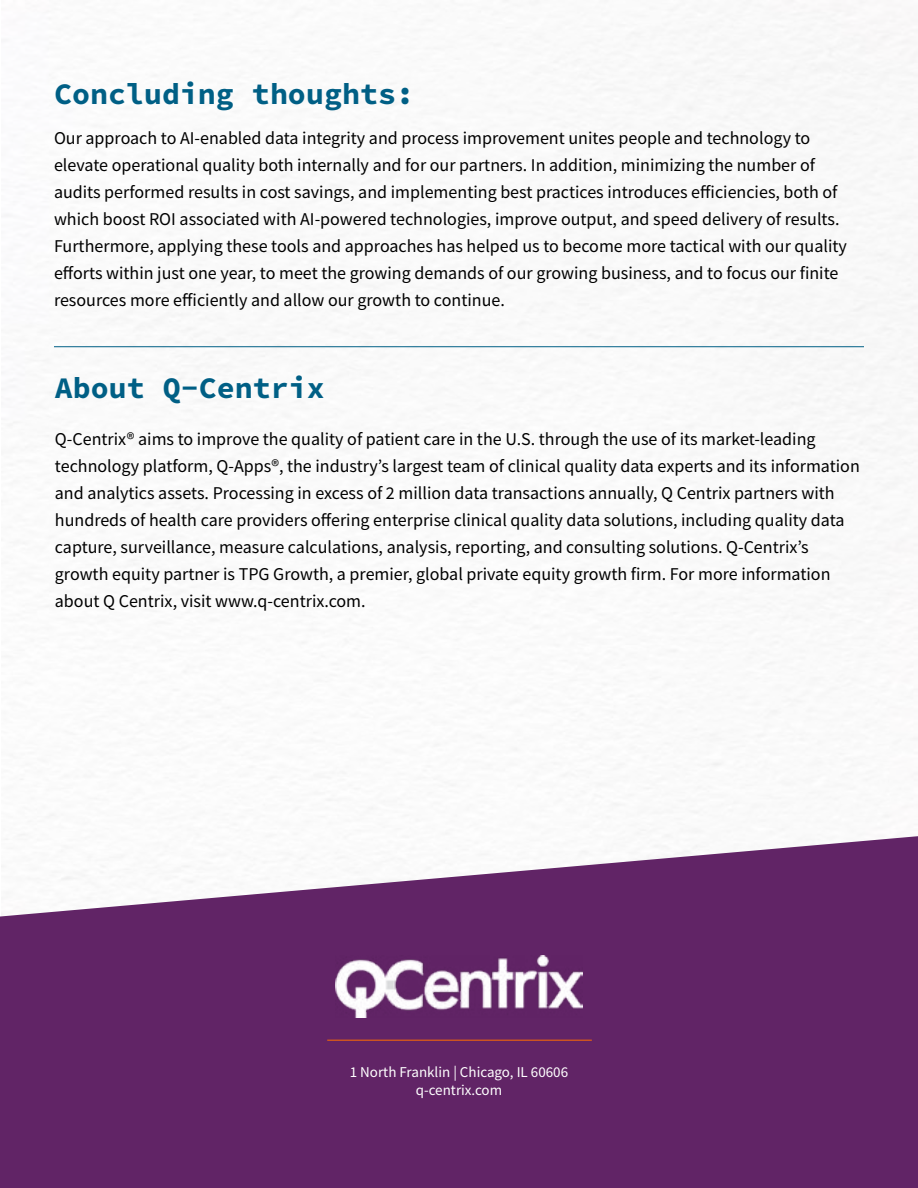
<style>
.page{position:relative;width:918px;height:1188px;background:#fff}
.page>*{position:absolute;margin:0;border:0;box-sizing:border-box;transform-origin:0 0}
.t1{font:30px "Source Code Variable";color:#005f85}
.t2{font:18px/27px "Source Sans Pro";color:#000}
.t3{font:15px/18px "Source Sans Pro";color:#fff;text-align:center}
</style>
<div class="page">
<svg style="left:0;top:836px;width:918px;height:352px;background:#733d77"></svg>
<hr style="left:54px;top:346px;width:810px;height:1px;background:#005f85">
<img style="left:335px;top:956px;width:248px;height:62px">
<hr style="left:327px;top:1040px;width:265px;height:1px;background:#ff6b00">
<h1 class="t1" style="left:54px;top:72px;width:362px">Concluding thoughts:</h1>
<p class="t2" style="left:54px;top:124px;width:794px">Our approach to AI-enabled data integrity and process improvement unites people and technology to elevate operational quality both internally and for our partners. In addition, minimizing the number of audits performed results in cost savings, and implementing best practices introduces efficiencies, both of which boost ROI associated with AI-powered technologies, improve output, and speed delivery of results.<br>Furthermore, applying these tools and approaches has helped us to become more tactical with our quality efforts within just one year, to meet the growing demands of our growing business, and to focus our finite resources more efficiently and allow our growth to continue.</p>
<h1 class="t1" style="left:55px;top:367px;width:271px">About Q-Centrix</h1>
<p class="t2" style="left:55px;top:426px;width:806px">Q-Centrix® aims to improve the quality of patient care in the U.S. through the use of its market-leading technology platform, Q-Apps®, the industry’s largest team of clinical quality data experts and its information and analytics assets. Processing in excess of 2 million data transactions annually, Q Centrix partners with hundreds of health care providers offering enterprise clinical quality data solutions, including quality data capture, surveillance, measure calculations, analysis, reporting, and consulting solutions. Q-Centrix’s growth equity partner is TPG Growth, a premier, global private equity growth firm. For more information about Q Centrix, visit www.q-centrix.com.</p>
<p class="t3" style="left:350px;top:1063px;width:220px">1 North Franklin | Chicago, IL 60606 q-centrix.com</p>
</div>
